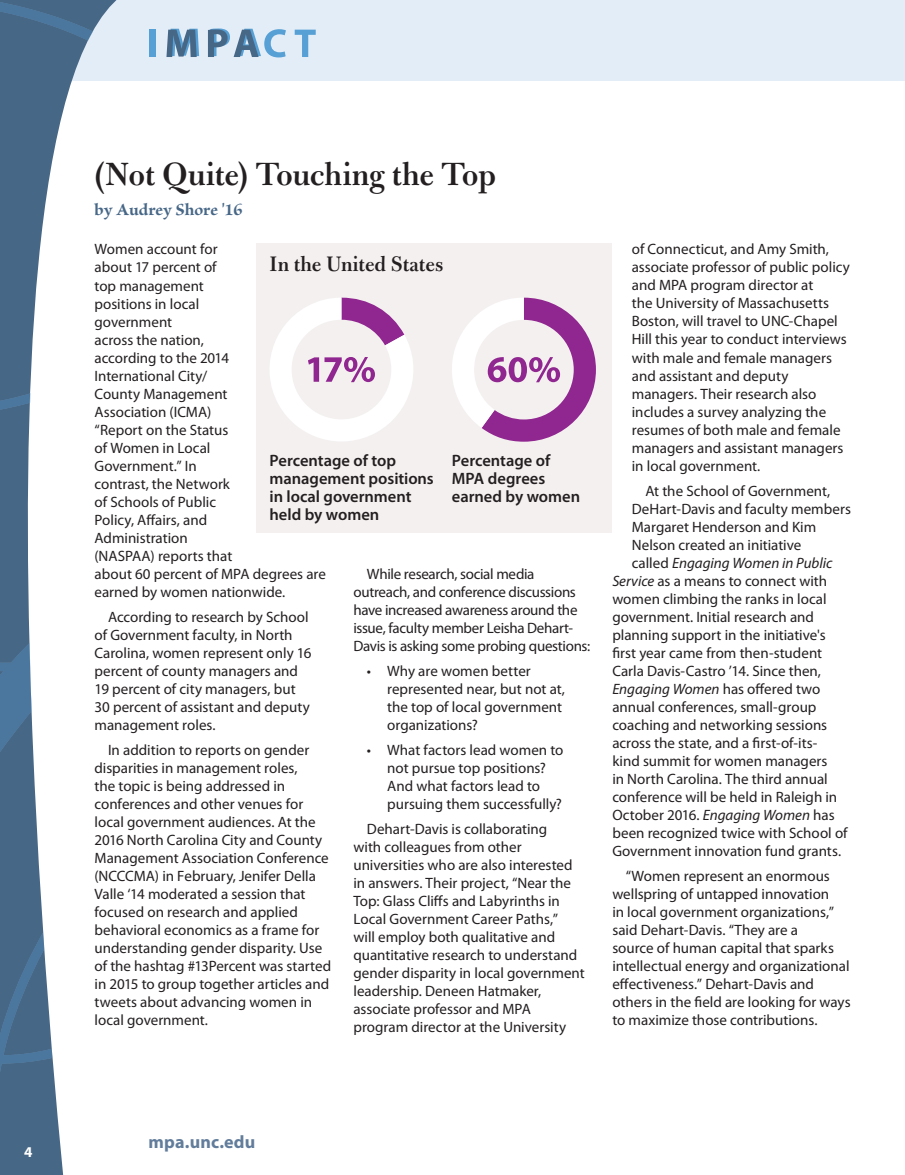
<style>
.page{position:relative;width:905px;height:1175px;background:#fff}
.page>*{position:absolute;margin:0;border:0;box-sizing:border-box;transform-origin:0 0}
.t1{font:600 34.5px "Bulmer MT Std";letter-spacing:-.01em;color:#231f20}
.t2{font:600 22.5px "Bulmer MT Std";letter-spacing:.005em;color:#231f20}
.t3{font:700 18px "Brioso Pro";color:#476787}
.t4{font:700 18px "Myriad Pro";letter-spacing:.01em;color:#627d9b}
.t5{font:600 16.5px/18px "Myriad Pro";color:#231f20}
.t6{font:15px/18px "Myriad Pro";color:#231f20}
.t7{font:15px/18px "Myriad Pro";letter-spacing:-.02em;color:#231f20}
.t8{font:italic 15px "Myriad Pro";color:#231f20}
.t9{font:700 15px "Myriad Pro";color:#fff}
.s1{font-style:normal}
.s2{font-style:italic}
</style>
<div class="page">
<div style="left:0;top:0;width:904px;height:81px;background:#e3edf7"></div>
<svg style="left:0;top:28px;width:220px;height:1146px"></svg>
<svg style="left:0;top:0;width:117px;height:1153px"></svg>
<svg style="left:166px;top:29px;width:150px;height:28px"></svg>
<div style="left:149px;top:30px;width:6px;height:27px;background:#56a0d5"></div>
<div style="left:256px;top:243px;width:355px;height:289px;background:#f4f0f0"></div>
<svg style="left:270px;top:298px;width:143px;height:143px"></svg>
<svg style="left:452px;top:298px;width:144px;height:144px"></svg>
<p class="t9" style="left:24px;top:1141px;width:10px">4</p>
<h1 class="t1" style="left:94px;top:156px;width:403px">(Not Quite) Touching the Top</h1>
<p class="t3" style="left:94px;top:200px;width:149px">by Audrey Shore '16</p>
<p class="t6" style="left:94px;top:240px;width:233px">Women account for<br>about 17 percent of<br>top management<br>positions in local<br>government<br>across the nation,<br>according to the 2014<br>International City/<br>County Management<br>Association (ICMA)<br>“Report on the Status<br>of Women in Local<br>Government.” In<br>contrast, the Network<br>of Schools of Public<br>Policy, Affairs, and<br>Administration<br>(NASPAA) reports that<br>about 60 percent of MPA degrees are earned by women nationwide.</p>
<p class="t6" style="left:94px;top:607px;width:218px;text-indent:14px">According to research by School of Government faculty, in North<br>Carolina, women represent only 16 percent of county managers and<br>19 percent of city managers, but<br>30 percent of assistant and deputy management roles.</p>
<p class="t6" style="left:94px;top:741px;width:238px;text-indent:14px">In addition to reports on gender disparities in management roles,<br>the topic is being addressed in conferences and other venues for local government audiences. At the 2016 North Carolina City and County Management Association Conference (NCCCMA) in February, Jenifer Della Valle ‘14 moderated a session that focused on research and applied behavioral economics as a frame for understanding gender disparity. Use of the hashtag #13Percent was started in 2015 to group together articles and tweets about advancing women in local government.</p>
<h2 class="t2" style="left:269px;top:252px;width:175px">In the United States</h2>
<p class="t5" style="left:269px;top:451px;width:166px">Percentage of top management positions in local government held by women</p>
<p class="t5" style="left:452px;top:451px;width:130px">Percentage of<br>MPA degrees earned by women</p>
<p class="t7" style="left:353px;top:564px;width:238px;text-indent:14px">While research, social media outreach, and conference discussions have increased awareness around the issue, faculty member Leisha Dehart-Davis is asking some probing questions:</p>
<p class="t6" style="left:387px;top:661px;width:179px;text-indent:-20px">• Why are women better represented near, but not at, the top of local government organizations?</p>
<p class="t6" style="left:387px;top:741px;width:178px;text-indent:-20px">• What factors lead women to not pursue top positions?<br>And what factors lead to pursuing them successfully?</p>
<p class="t6" style="left:353px;top:820px;width:233px;text-indent:14px">Dehart-Davis is collaborating<br>with colleagues from other universities who are also interested in answers. Their project, “Near the Top: Glass Cliffs and Labyrinths in Local Government Career Paths,”<br>will employ both qualitative and quantitative research to understand gender disparity in local government leadership. Deneen Hatmaker, associate professor and MPA program director at the University</p>
<p class="t6" style="left:632px;top:240px;width:220px">of Connecticut, and Amy Smith, associate professor of public policy and MPA program director at<br>the University of Massachusetts<br>Boston, will travel to UNC-Chapel<br>Hill this year to conduct interviews with male and female managers and assistant and deputy managers. Their research also includes a survey analyzing the resumes of both male and female managers and assistant managers in local government.</p>
<p class="t6" style="left:645px;top:481px;width:186px">At the School of Government,</p>
<p class="t6" style="left:632px;top:499px;width:220px">DeHart-Davis and faculty members</p>
<p class="t6" style="left:632px;top:517px;width:186px">Margaret Henderson and Kim</p>
<p class="t6" style="left:632px;top:535px;width:171px">Nelson created an initiative</p>
<p class="t8" style="left:632px;top:553px;width:202px"><span class="s1">called</span> Engaging Women in Public</p>
<p class="t6" style="left:612px;top:571px;width:216px"><span class="s2">Service</span> as a means to connect with</p>
<p class="t6" style="left:612px;top:589px;width:216px">women climbing the ranks in local</p>
<p class="t6" style="left:612px;top:607px;width:203px">government. Initial research and</p>
<p class="t6" style="left:612px;top:625px;width:215px">planning support in the initiative's</p>
<p class="t6" style="left:612px;top:643px;width:211px">first year came from then-student</p>
<p class="t6" style="left:612px;top:661px;width:210px">Carla Davis-Castro ’14. Since then,</p>
<p class="t8" style="left:612px;top:679px;width:210px">Engaging Women <span class="s1">has offered two</span></p>
<p class="t6" style="left:612px;top:697px;width:206px">annual conferences, small-group</p>
<p class="t6" style="left:612px;top:715px;width:216px">coaching and networking sessions</p>
<p class="t6" style="left:612px;top:733px;width:206px">across the state, and a first-of-its-</p>
<p class="t6" style="left:612px;top:751px;width:217px">kind summit for women managers</p>
<p class="t6" style="left:612px;top:769px;width:217px">in North Carolina. The third annual</p>
<p class="t6" style="left:612px;top:787px;width:226px">conference will be held in Raleigh in</p>
<p class="t6" style="left:612px;top:805px;width:224px">October 2016. <span class="s2">Engaging Women</span> has</p>
<p class="t6" style="left:612px;top:823px;width:237px">been recognized twice with School of</p>
<p class="t6" style="left:612px;top:841px;width:230px">Government innovation fund grants.</p>
<p class="t6" style="left:612px;top:867px;width:240px;text-indent:14px">“Women represent an enormous wellspring of untapped innovation<br>in local government organizations,” said Dehart-Davis. “They are a<br>source of human capital that sparks intellectual energy and organizational effectiveness.” Dehart-Davis and others in the field are looking for ways to maximize those contributions.</p>
<p class="t4" style="left:148px;top:1130px;width:108px">mpa.unc.edu</p>
</div>
